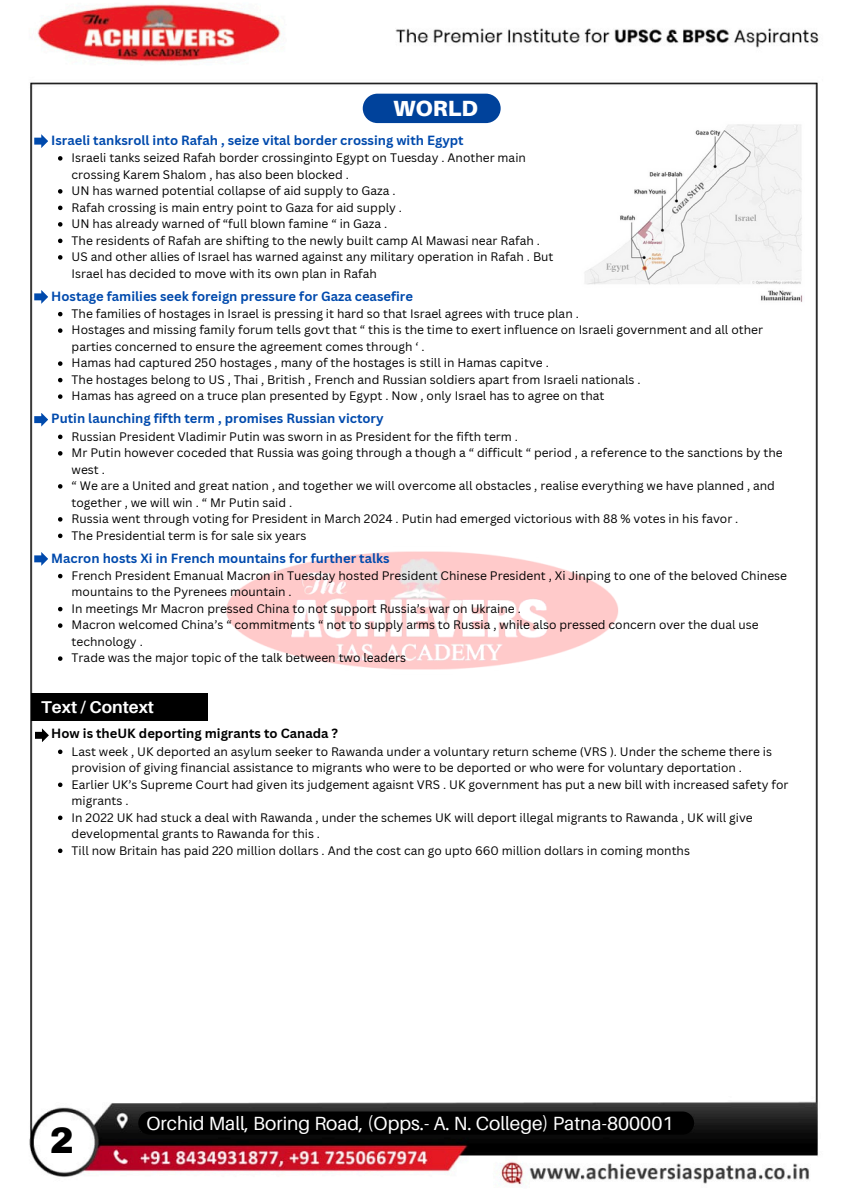
<style>
.page{position:relative;width:849px;height:1200px;background:#fff}
.page>*{position:absolute;margin:0;border:0;box-sizing:border-box;transform-origin:0 0}
.t1{font:900 36px "Archivo";color:#000}
.t2{font:900 22px "Aileron";color:#fff}
.t3{font:19.1px "Aileron";color:#fff}
.t4{font:700 17.1px "Aileron";color:#fff}
.t5{font:700 13px "Canva Sans";color:#004aad}
.t6{font:700 13px "Canva Sans";color:#000}
.t7{font:12px/16.5px "Canva Sans";color:#000}
</style>
<div class="page">
<img style="left:29px;top:4px;width:790px;height:1183px">
<img style="left:207px;top:521px;width:433px;height:183px">
<svg style="left:34px;top:134px;width:14px;height:14px"></svg>
<svg style="left:35px;top:728px;width:14px;height:14px"></svg>
<img style="left:581px;top:122px;width:223px;height:183px">
<div style="left:138px;top:1112px;width:556px;height:23px;background:#000;border-radius:12px"></div>
<svg style="left:58px;top:156px;width:4px;height:5px"></svg>
<svg style="left:58px;top:189px;width:4px;height:5px"></svg>
<svg style="left:58px;top:206px;width:4px;height:4px"></svg>
<svg style="left:58px;top:222px;width:4px;height:5px"></svg>
<svg style="left:58px;top:239px;width:4px;height:4px"></svg>
<svg style="left:58px;top:255px;width:4px;height:5px"></svg>
<div style="left:31px;top:693px;width:176px;height:28px;background:#000"></div>
<svg style="left:58px;top:750px;width:4px;height:4px"></svg>
<svg style="left:58px;top:783px;width:4px;height:4px"></svg>
<svg style="left:58px;top:816px;width:4px;height:4px"></svg>
<svg style="left:58px;top:849px;width:4px;height:4px"></svg>
<div style="left:362px;top:94px;width:138px;height:29px;background:#00429b;border-radius:15px"></div>
<svg style="left:34px;top:290px;width:14px;height:14px"></svg>
<svg style="left:58px;top:312px;width:4px;height:4px"></svg>
<svg style="left:58px;top:328px;width:4px;height:5px"></svg>
<svg style="left:58px;top:361px;width:4px;height:5px"></svg>
<svg style="left:58px;top:378px;width:4px;height:4px"></svg>
<svg style="left:58px;top:394px;width:4px;height:5px"></svg>
<svg style="left:34px;top:413px;width:14px;height:14px"></svg>
<svg style="left:58px;top:435px;width:4px;height:4px"></svg>
<svg style="left:58px;top:451px;width:4px;height:5px"></svg>
<svg style="left:58px;top:484px;width:4px;height:5px"></svg>
<svg style="left:58px;top:517px;width:4px;height:5px"></svg>
<svg style="left:58px;top:534px;width:4px;height:4px"></svg>
<svg style="left:34px;top:552px;width:14px;height:14px"></svg>
<svg style="left:58px;top:574px;width:4px;height:4px"></svg>
<svg style="left:58px;top:607px;width:4px;height:4px"></svg>
<svg style="left:58px;top:623px;width:4px;height:5px"></svg>
<svg style="left:58px;top:656px;width:4px;height:5px"></svg>
<p class="t2" style="left:393px;top:95px;width:86px">WORLD</p>
<p class="t5" style="left:51px;top:131px;width:414px">Israeli tanksroll into Rafah , seize vital border crossing with Egypt</p>
<p class="t7" style="left:72px;top:149px;width:455px">Israeli tanks seized Rafah border crossinginto Egypt on Tuesday . Another main crossing Karem Shalom , has also been blocked .</p>
<p class="t7" style="left:72px;top:182px;width:325px">UN has warned potential collapse of aid supply to Gaza .</p>
<p class="t7" style="left:72px;top:199px;width:332px">Rafah crossing is main entry point to Gaza for aid supply .</p>
<p class="t7" style="left:72px;top:215px;width:317px">UN has already warned of “full blown famine “ in Gaza .</p>
<p class="t7" style="left:72px;top:232px;width:469px">The residents of Rafah are shifting to the newly built camp Al Mawasi near Rafah .</p>
<h4 class="t7" style="left:72px;top:248px;width:483px">US and other allies of Israel has warned against any military operation in Rafah . But<br>Israel has decided to move with its own plan in Rafah</h4>
<p class="t5" style="left:51px;top:287px;width:363px">Hostage families seek foreign pressure for Gaza ceasefire</p>
<p class="t7" style="left:72px;top:305px;width:508px">The families of hostages in Israel is pressing it hard so that Israel agrees with truce plan .</p>
<p class="t7" style="left:72px;top:321px;width:692px">Hostages and missing family forum tells govt that “ this is the time to exert influence on Israeli government and all other parties concerned to ensure the agreement comes through ‘ .</p>
<p class="t7" style="left:72px;top:354px;width:478px">Hamas had captured 250 hostages , many of the hostages is still in Hamas capitve .</p>
<p class="t7" style="left:72px;top:371px;width:570px">The hostages belong to US , Thai , British , French and Russian soldiers apart from Israeli nationals .</p>
<h4 class="t7" style="left:72px;top:387px;width:534px">Hamas has agreed on a truce plan presented by Egypt . Now , only Israel has to agree on that</h4>
<p class="t5" style="left:51px;top:409px;width:334px">Putin launching fifth term , promises Russian victory</p>
<p class="t7" style="left:72px;top:428px;width:448px">Russian President Vladimir Putin was sworn in as President for the fifth term .</p>
<p class="t7" style="left:72px;top:444px;width:712px">Mr Putin however coceded that Russia was going through a though a “ difficult “ period , a reference to the sanctions by the west .</p>
<p class="t7" style="left:72px;top:477px;width:704px">“ We are a United and great nation , and together we will overcome all obstacles , realise everything we have planned , and together , we will win . “ Mr Putin said .</p>
<h3 class="t7" style="left:72px;top:510px;width:668px">Russia went through voting for President in March 2024 . Putin had emerged victorious with 88 % votes in his favor .</h3>
<h4 class="t7" style="left:72px;top:527px;width:236px">The Presidential term is for sale six years</h4>
<p class="t5" style="left:51px;top:549px;width:340px">Macron hosts Xi in French mountains for further talks</p>
<p class="t7" style="left:72px;top:567px;width:716px">French President Emanual Macron in Tuesday hosted President Chinese President , Xi Jinping to one of the beloved Chinese mountains to the Pyrenees mountain .</p>
<p class="t7" style="left:72px;top:600px;width:450px">In meetings Mr Macron pressed China to not support Russia’s war on Ukraine .</p>
<p class="t7" style="left:72px;top:616px;width:688px">Macron welcomed China’s “ commitments “ not to supply arms to Russia , while also pressed concern over the dual use technology .</p>
<p class="t7" style="left:72px;top:649px;width:336px">Trade was the major topic of the talk between two leaders</p>
<p class="t4" style="left:41px;top:696px;width:114px">Text / Context</p>
<p class="t6" style="left:51px;top:724px;width:288px">How is theUK deporting migrants to Canada ?</p>
<p class="t7" style="left:72px;top:743px;width:701px">Last week , UK deported an asylum seeker to Rawanda under a voluntary return scheme (VRS ). Under the scheme there is provision of giving financial assistance to migrants who were to be deported or who were for voluntary deportation .</p>
<p class="t7" style="left:72px;top:776px;width:718px">Earlier UK’s Supreme Court had given its judgement agaisnt VRS . UK government has put a new bill with increased safety for migrants .</p>
<p class="t7" style="left:72px;top:809px;width:682px">In 2022 UK had stuck a deal with Rawanda , under the schemes UK will deport illegal migrants to Rawanda , UK will give developmental grants to Rawanda for this .</p>
<h4 class="t7" style="left:72px;top:842px;width:619px">Till now Britain has paid 220 million dollars . And the cost can go upto 660 million dollars in coming months</h4>
<h4 class="t1" style="left:50px;top:1122px;width:26px">2</h4>
<p class="t3" style="left:146px;top:1111px;width:528px">Orchid Mall, Boring Road, (Opps.- A. N. College) Patna-800001</p>
</div>
